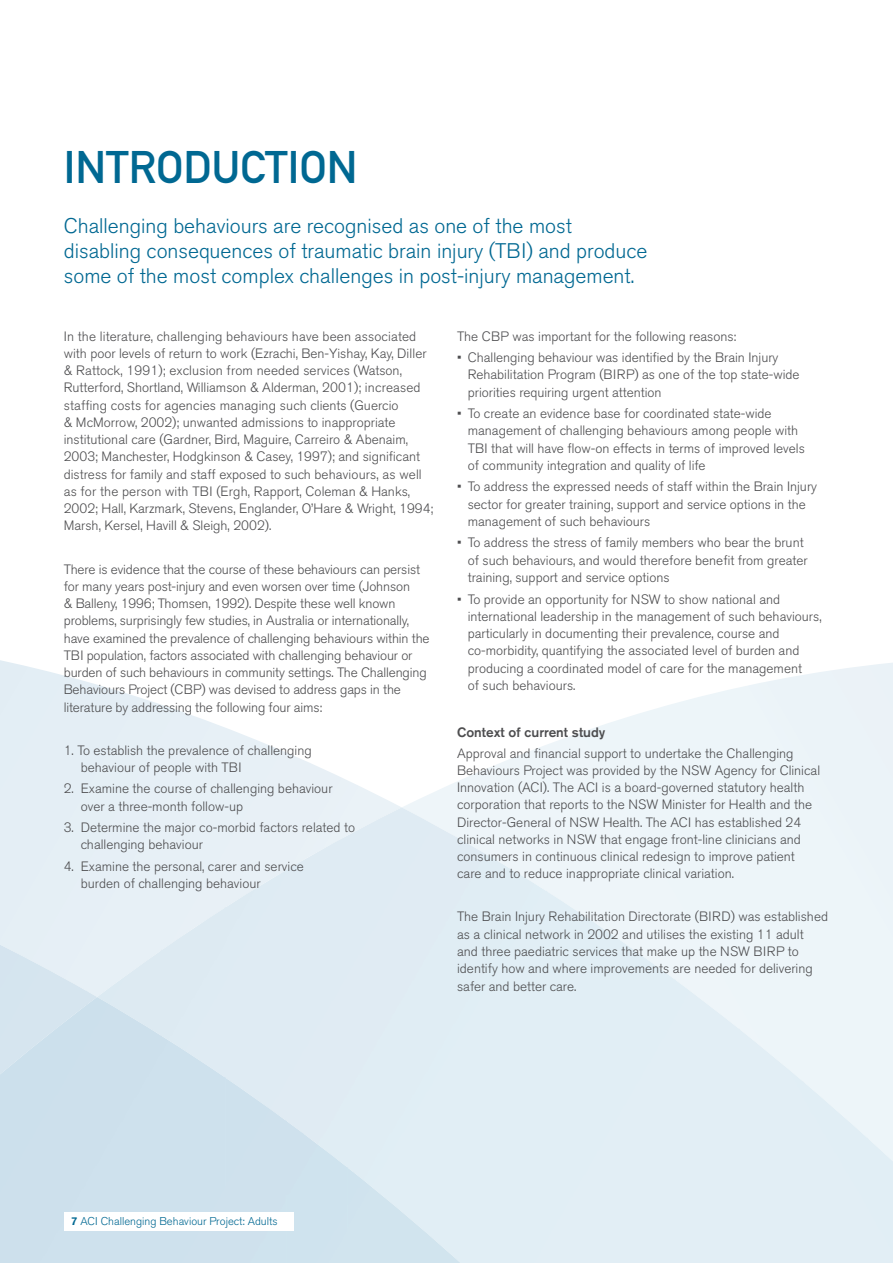
<style>
.page{position:relative;width:893px;height:1263px;background:#fff}
.page>*{position:absolute;margin:0;border:0;box-sizing:border-box;transform-origin:0 0}
.t1{font:45px "DIN Mittelschrift";color:#006892}
.t2{font:300 21px/25.2px "Akzidenz Grotesk BE";color:#006892}
.t3{font:300 13.5px/17.2px "Akzidenz Grotesk BE";color:#4d4d4f}
.t4{font:500 13.5px "Akzidenz Grotesk BE";color:#4d4d4f}
.t5{font:300 11.25px "Akzidenz Grotesk BE";color:#006892}
.s1{font-weight:500}
</style>
<div class="page">
<svg style="left:404px;top:663px;width:489px;height:474px"></svg>
<svg style="left:0;top:660px;width:400px;height:330px"></svg>
<img style="left:225px;top:807px;width:322px;height:325px">
<img style="left:546px;top:891px;width:129px;height:372px">
<img style="left:161px;top:907px;width:65px;height:90px">
<img style="left:674px;top:979px;width:66px;height:284px">
<div style="left:97px;top:950px;width:65px;height:47px;background:#e1edf4"></div>
<img style="left:738px;top:1028px;width:66px;height:235px">
<img style="left:803px;top:1081px;width:65px;height:182px">
<img style="left:0;top:938px;width:87px;height:59px">
<img style="left:86px;top:990px;width:11px;height:7px">
<img style="left:224px;top:1077px;width:63px;height:186px">
<img style="left:285px;top:1120px;width:63px;height:143px">
<img style="left:347px;top:1167px;width:123px;height:96px">
<div style="left:64px;top:1212px;width:229px;height:18px;background:#fff"></div>
<h1 class="t1" style="left:64px;top:140px;width:295px">INTRODUCTION</h1>
<h2 class="t2" style="left:64px;top:214px;width:585px">Challenging behaviours are recognised as one of the most disabling consequences of traumatic brain injury (TBI) and produce some of the most complex challenges in post-injury management.</h2>
<p class="t3" style="left:64px;top:328px;width:371px">In the literature, challenging behaviours have been associated with poor levels of return to work (Ezrachi, Ben-Yishay, Kay, Diller &amp; Rattock, 1991); exclusion from needed services (Watson, Rutterford, Shortland, Williamson &amp; Alderman, 2001); increased staffing costs for agencies managing such clients (Guercio<br>&amp; McMorrow, 2002); unwanted admissions to inappropriate institutional care (Gardner, Bird, Maguire, Carreiro &amp; Abenaim, 2003; Manchester, Hodgkinson &amp; Casey, 1997); and significant distress for family and staff exposed to such behaviours, as well as for the person with TBI (Ergh, Rapport, Coleman &amp; Hanks, 2002; Hall, Karzmark, Stevens, Englander, O’Hare &amp; Wright, 1994; Marsh, Kersel, Havill &amp; Sleigh, 2002).</p>
<p class="t3" style="left:64px;top:560px;width:367px">There is evidence that the course of these behaviours can persist for many years post-injury and even worsen over time (Johnson<br>&amp; Balleny, 1996; Thomsen, 1992). Despite these well known problems, surprisingly few studies, in Australia or internationally, have examined the prevalence of challenging behaviours within the TBI population, factors associated with challenging behaviour or burden of such behaviours in community settings. The Challenging Behaviours Project (CBP) was devised to address gaps in the literature by addressing the following four aims:</p>
<p class="t3" style="left:81px;top:741px;width:232px;text-indent:-17px">1. To establish the prevalence of challenging behaviour of people with TBI</p>
<p class="t3" style="left:81px;top:780px;width:253px;text-indent:-17px">2. Examine the course of challenging behaviour over a three-month follow-up</p>
<p class="t3" style="left:81px;top:819px;width:276px;text-indent:-17px">3. Determine the major co-morbid factors related to challenging behaviour</p>
<p class="t3" style="left:81px;top:858px;width:225px;text-indent:-17px">4. Examine the personal, carer and service burden of challenging behaviour</p>
<p class="t3" style="left:457px;top:328px;width:281px">The CBP was important for the following reasons:</p>
<p class="t3" style="left:468px;top:349px;width:333px;text-indent:-11px">• Challenging behaviour was identified by the Brain Injury<br>Rehabilitation Program (BIRP) as one of the top state-wide priorities requiring urgent attention</p>
<p class="t3" style="left:468px;top:405px;width:339px;text-indent:-11px">• To create an evidence base for coordinated state-wide management of challenging behaviours among people with TBI that will have flow-on effects in terms of improved levels of community integration and quality of life</p>
<p class="t3" style="left:468px;top:478px;width:351px;text-indent:-11px">• To address the expressed needs of staff within the Brain Injury sector for greater training, support and service options in the management of such behaviours</p>
<p class="t3" style="left:468px;top:534px;width:341px;text-indent:-11px">• To address the stress of family members who bear the brunt of such behaviours, and would therefore benefit from greater training, support and service options</p>
<p class="t3" style="left:468px;top:590px;width:355px;text-indent:-11px">• To provide an opportunity for NSW to show national and international leadership in the management of such behaviours, particularly in documenting their prevalence, course and co-morbidity, quantifying the associated level of burden and producing a coordinated model of care for the management<br>of such behaviours.</p>
<p class="t4" style="left:457px;top:724px;width:150px">Context of current study</p>
<p class="t3" style="left:457px;top:745px;width:365px">Approval and financial support to undertake the Challenging Behaviours Project was provided by the NSW Agency for Clinical Innovation (ACI). The ACI is a board-governed statutory health corporation that reports to the NSW Minister for Health and the Director-General of NSW Health. The ACI has established 24 clinical networks in NSW that engage front-line clinicians and consumers in continuous clinical redesign to improve patient care and to reduce inappropriate clinical variation.</p>
<p class="t3" style="left:457px;top:908px;width:372px">The Brain Injury Rehabilitation Directorate (BIRD) was established as a clinical network in 2002 and utilises the existing 11 adult<br>and three paediatric services that make up the NSW BIRP to identify how and where improvements are needed for delivering safer and better care.</p>
<p class="t5" style="left:71px;top:1215px;width:208px"><span class="s1">7</span> ACI Challenging Behaviour Project: Adults</p>
</div>
